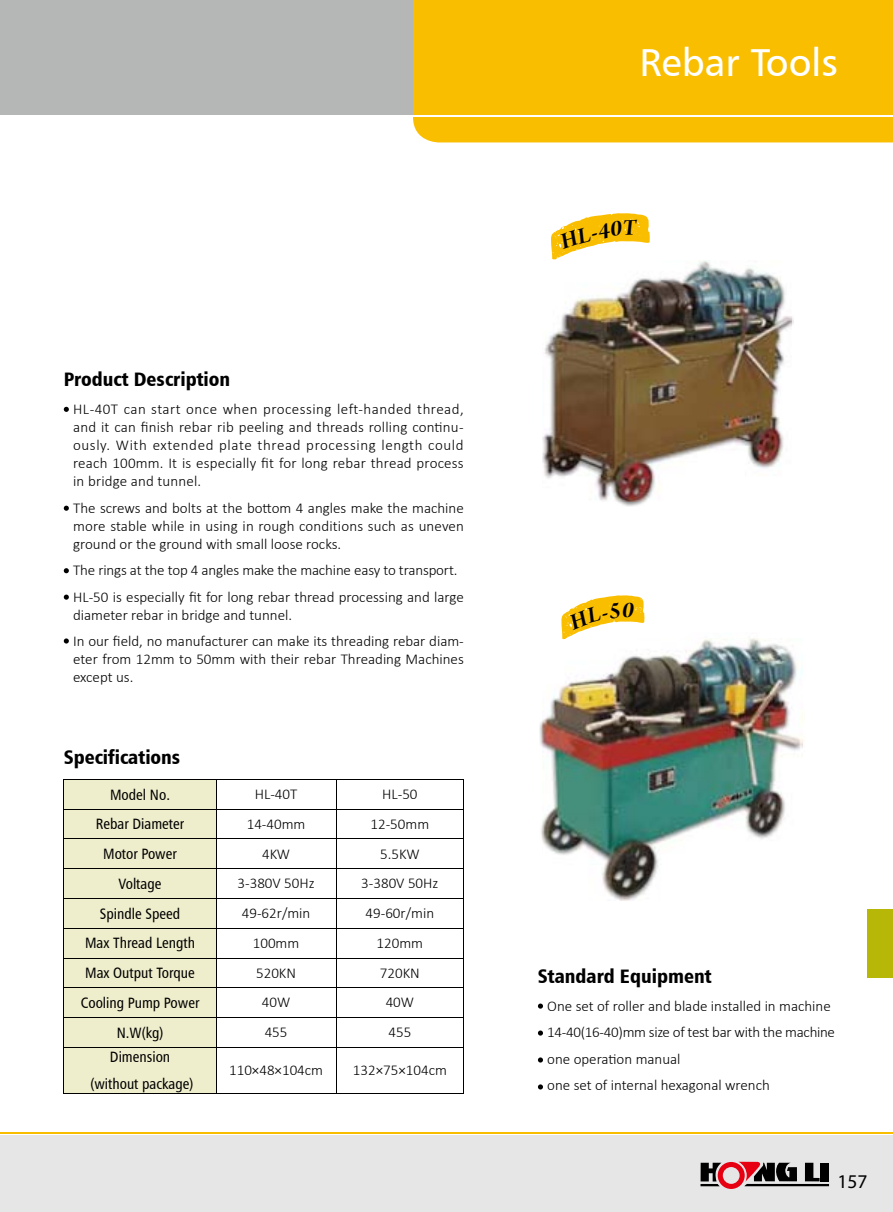
<style>
.page{position:relative;width:893px;height:1212px;background:#fff}
.page>*{position:absolute;margin:0;border:0;box-sizing:border-box;transform-origin:0 0}
.t1{font:39px "Humanist 777 BT Roman B";color:#fff}
.t2{font:24.15px "Arno Pro Bold Italic Display";color:#000}
.t3{font:19.5px "Humanist 777 BT Black Condensed B";color:#000}
.t4{font:19.5px "Myriad Pro";color:#000}
.t5{font:300 15px/18px "Calibri";color:#000}
.t6{font:15px/26.5px "Humanist 777 BT Roman Condensed B";color:#000;text-align:center}
</style>
<div class="page">
<div style="left:0;top:1135px;width:893px;height:77px;background:#e6e6e6"></div>
<div style="left:0;top:0;width:893px;height:115px;background:#b5b6b6"></div>
<div style="left:413px;top:0;width:480px;height:142px;background:#fabe00"></div>
<hr style="left:413px;top:115px;width:480px;height:1px;background:#fff">
<hr style="left:0;top:1132px;width:893px;height:1px;background:#fabe00">
<svg style="left:700px;top:1162px;width:129px;height:27px"></svg>
<div style="left:867px;top:909px;width:26px;height:68px;background:#b7b707"></div>
<div style="left:65px;top:780px;width:151px;height:313px;background:#eeedcc"></div>
<hr style="left:64px;top:779px;width:152px;height:1px;background:#000">
<hr style="left:64px;top:779px;width:1px;height:30px;background:#000">
<hr style="left:64px;top:809px;width:152px;height:1px;background:#000">
<hr style="left:64px;top:809px;width:1px;height:30px;background:#000">
<hr style="left:216px;top:779px;width:120px;height:1px;background:#000">
<hr style="left:216px;top:779px;width:1px;height:30px;background:#000">
<hr style="left:336px;top:779px;width:128px;height:1px;background:#000">
<hr style="left:336px;top:779px;width:1px;height:30px;background:#000">
<hr style="left:463px;top:779px;width:1px;height:30px;background:#000">
<hr style="left:216px;top:809px;width:120px;height:1px;background:#000">
<hr style="left:216px;top:809px;width:1px;height:30px;background:#000">
<hr style="left:336px;top:809px;width:128px;height:1px;background:#000">
<hr style="left:336px;top:809px;width:1px;height:30px;background:#000">
<hr style="left:463px;top:809px;width:1px;height:30px;background:#000">
<hr style="left:64px;top:839px;width:152px;height:1px;background:#000">
<hr style="left:216px;top:839px;width:120px;height:1px;background:#000">
<hr style="left:336px;top:839px;width:128px;height:1px;background:#000">
<hr style="left:64px;top:868px;width:152px;height:1px;background:#000">
<hr style="left:216px;top:868px;width:120px;height:1px;background:#000">
<hr style="left:336px;top:868px;width:128px;height:1px;background:#000">
<hr style="left:64px;top:898px;width:152px;height:1px;background:#000">
<svg style="left:64px;top:839px;width:1px;height:89px"></svg>
<hr style="left:216px;top:898px;width:120px;height:1px;background:#000">
<svg style="left:216px;top:840px;width:1px;height:88px"></svg>
<hr style="left:336px;top:898px;width:128px;height:1px;background:#000">
<svg style="left:336px;top:840px;width:1px;height:88px"></svg>
<svg style="left:463px;top:840px;width:1px;height:88px"></svg>
<hr style="left:64px;top:928px;width:152px;height:1px;background:#000">
<hr style="left:64px;top:928px;width:1px;height:30px;background:#000">
<hr style="left:216px;top:928px;width:120px;height:1px;background:#000">
<hr style="left:216px;top:928px;width:1px;height:30px;background:#000">
<hr style="left:336px;top:928px;width:128px;height:1px;background:#000">
<hr style="left:336px;top:928px;width:1px;height:30px;background:#000">
<hr style="left:463px;top:928px;width:1px;height:30px;background:#000">
<hr style="left:64px;top:958px;width:152px;height:1px;background:#000">
<hr style="left:216px;top:958px;width:120px;height:1px;background:#000">
<hr style="left:336px;top:958px;width:128px;height:1px;background:#000">
<hr style="left:64px;top:987px;width:152px;height:1px;background:#000">
<hr style="left:216px;top:987px;width:120px;height:1px;background:#000">
<hr style="left:336px;top:987px;width:128px;height:1px;background:#000">
<hr style="left:64px;top:1017px;width:152px;height:1px;background:#000">
<svg style="left:64px;top:959px;width:1px;height:88px"></svg>
<hr style="left:216px;top:1017px;width:120px;height:1px;background:#000">
<svg style="left:216px;top:959px;width:1px;height:88px"></svg>
<hr style="left:336px;top:1017px;width:128px;height:1px;background:#000">
<svg style="left:336px;top:959px;width:1px;height:88px"></svg>
<svg style="left:463px;top:959px;width:1px;height:88px"></svg>
<hr style="left:64px;top:1047px;width:152px;height:1px;background:#000">
<hr style="left:64px;top:1047px;width:1px;height:46px;background:#000">
<hr style="left:216px;top:1047px;width:120px;height:1px;background:#000">
<hr style="left:216px;top:1047px;width:1px;height:46px;background:#000">
<hr style="left:336px;top:1047px;width:128px;height:1px;background:#000">
<hr style="left:336px;top:1047px;width:1px;height:46px;background:#000">
<hr style="left:463px;top:1047px;width:1px;height:46px;background:#000">
<hr style="left:64px;top:1093px;width:152px;height:1px;background:#000">
<hr style="left:216px;top:1093px;width:120px;height:1px;background:#000">
<hr style="left:336px;top:1093px;width:128px;height:1px;background:#000">
<svg style="left:538px;top:1003px;width:5px;height:6px"></svg>
<svg style="left:538px;top:1030px;width:5px;height:5px"></svg>
<svg style="left:538px;top:1057px;width:5px;height:5px"></svg>
<svg style="left:538px;top:1084px;width:5px;height:5px"></svg>
<img style="left:542px;top:260px;width:250px;height:242px">
<svg style="left:64px;top:407px;width:5px;height:5px"></svg>
<svg style="left:64px;top:506px;width:5px;height:5px"></svg>
<svg style="left:64px;top:568px;width:5px;height:5px"></svg>
<svg style="left:64px;top:638px;width:5px;height:5px"></svg>
<svg style="left:64px;top:595px;width:5px;height:5px"></svg>
<img style="left:542px;top:638px;width:260px;height:262px">
<svg style="left:551px;top:213px;width:99px;height:47px"></svg>
<svg style="left:561px;top:595px;width:84px;height:45px"></svg>
<h1 class="t1" style="left:639px;top:38px;width:200px">Rebar Tools</h1>
<h3 class="t3" style="left:64px;top:367px;width:168px">Product Description</h3>
<p class="t5" style="left:73px;top:400px;width:392px;text-align:justify">HL-40T can start once when processing left-handed thread, and it can finish rebar rib peeling and threads rolling continu&shy;ously. With extended plate thread processing length could reach 100mm. It is especially fit for long rebar thread process in bridge and tunnel.</p>
<p class="t5" style="left:73px;top:498px;width:392px;text-align:justify">The screws and bolts at the bottom 4 angles make the machine more stable while in using in rough conditions such as uneven ground or the ground with small loose rocks.</p>
<p class="t5" style="left:73px;top:557px;width:392px;line-height:26.5px">The rings at the top 4 angles make the machine easy to transport.<br>HL-50 is especially fit for long rebar thread processing and large</p>
<p class="t5" style="left:73px;top:601px;width:392px;line-height:26.5px">diameter rebar in bridge and tunnel.<br>In our field, no manufacturer can make its threading rebar diam-</p>
<p class="t5" style="left:73px;top:650px;width:392px">eter from 12mm to 50mm with their rebar Threading Machines except us.</p>
<h3 class="t3" style="left:64px;top:744px;width:118px">Specifications</h3>
<p class="t6" style="left:110px;top:781px;width:61px">Model No.</p>
<p class="t5" style="left:255px;top:785px;width:44px">HL-40T</p>
<p class="t5" style="left:382px;top:785px;width:37px">HL-50</p>
<p class="t6" style="left:96px;top:810px;width:90px">Rebar Diameter</p>
<p class="t5" style="left:247px;top:815px;width:60px">14-40mm</p>
<p class="t5" style="left:370px;top:815px;width:60px">12-50mm</p>
<p class="t6" style="left:103px;top:840px;width:75px">Motor Power</p>
<p class="t5" style="left:262px;top:844px;width:30px">4KW</p>
<p class="t5" style="left:380px;top:844px;width:41px">5.5KW</p>
<p class="t6" style="left:119px;top:870px;width:44px">Voltage</p>
<p class="t5" style="left:238px;top:874px;width:79px">3-380V 50Hz</p>
<p class="t5" style="left:361px;top:874px;width:79px">3-380V 50Hz</p>
<p class="t6" style="left:100px;top:900px;width:82px">Spindle Speed</p>
<p class="t5" style="left:242px;top:904px;width:70px">49-62r/min</p>
<p class="t5" style="left:366px;top:904px;width:70px">49-60r/min</p>
<p class="t6" style="left:85px;top:929px;width:111px">Max Thread Length</p>
<p class="t5" style="left:253px;top:934px;width:48px">100mm</p>
<p class="t5" style="left:377px;top:934px;width:48px">120mm</p>
<p class="t6" style="left:85px;top:959px;width:111px">Max Output Torque</p>
<p class="t5" style="left:256px;top:963px;width:41px">520KN</p>
<p class="t5" style="left:380px;top:963px;width:41px">720KN</p>
<p class="t6" style="left:81px;top:989px;width:120px">Cooling Pump Power</p>
<p class="t5" style="left:262px;top:993px;width:30px">40W</p>
<p class="t5" style="left:386px;top:993px;width:30px">40W</p>
<p class="t6" style="left:117px;top:1019px;width:48px">N.W(kg)</p>
<p class="t5" style="left:265px;top:1023px;width:24px">455</p>
<p class="t5" style="left:388px;top:1023px;width:24px">455</p>
<p class="t6" style="left:91px;top:1043px;width:104px">Dimension (without package)</p>
<p class="t5" style="left:229px;top:1061px;width:96px">110×48×104cm</p>
<p class="t5" style="left:353px;top:1061px;width:96px">132×75×104cm</p>
<h2 class="t2" style="left:622px;top:596px;width:13px">0</h2>
<h3 class="t3" style="left:538px;top:963px;width:175px">Standard Equipment</h3>
<p class="t5" style="left:547px;top:992px;width:289px;line-height:26.5px">One set of roller and blade installed in machine 14-40(16-40)mm size of test bar with the machine one operation manual<br>one set of internal hexagonal wrench</p>
<h3 class="t4" style="left:837px;top:1169px;width:32px">157</h3>
</div>
